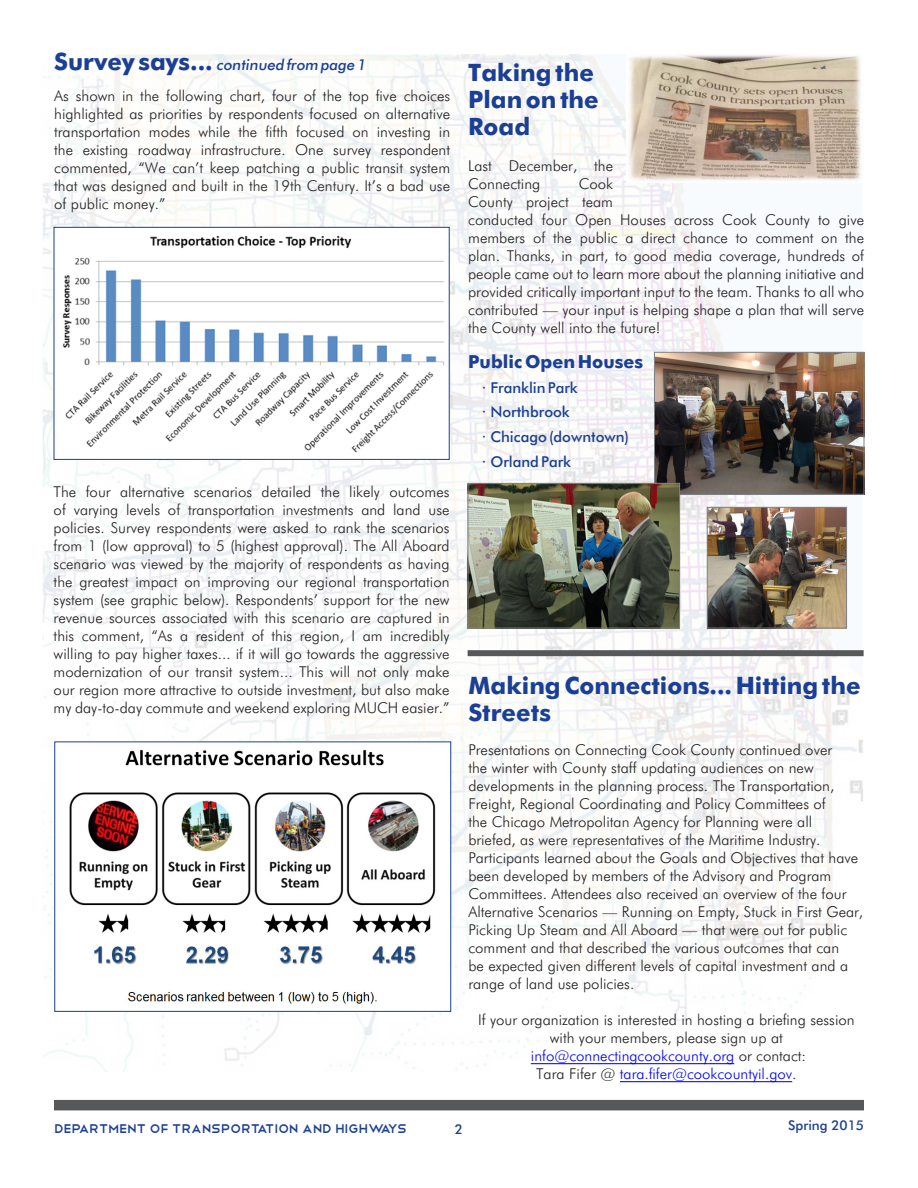
<style>
.page{position:relative;width:918px;height:1188px;background:#fff}
.page>*{position:absolute;margin:0;border:0;box-sizing:border-box;transform-origin:0 0}
.t1{font:700 24px/27px "Futuri SW";color:#1b3f94}
.t2{font:700 18px "Futuri SW";color:#1b3f94}
.t3{font:16.5px "Telegrafico";letter-spacing:-.025em;color:#1b3f94}
.t4{font:300 15px/18px "Futuri SW";color:#231f20}
.t5{font:300 15px "Futuri SW";color:#00f}
.t6{font:15px "Futuri SW";color:#1b3f94}
.t7{font:italic 15px "Futuri SW";color:#1b3f94}
.t8{font:13.5px "Futuri SW";color:#1b3f94}
.s1{font-weight:700;font-style:normal;font-size:24px}
.s2{color:#231f20}
</style>
<div class="page">
<img style="left:43px;top:54px;width:821px;height:1018px">
<div style="left:54px;top:1100px;width:810px;height:10px;background:#57585a"></div>
<img style="left:56px;top:229px;width:392px;height:229px">
<div style="left:54px;top:227px;width:396px;height:233px;border:1px solid #1b3f94"></div>
<hr style="left:531px;top:1063px;width:203px;height:1px;background:#00f">
<hr style="left:620px;top:1081px;width:172px;height:1px;background:#00f">
<img style="left:627px;top:54px;width:237px;height:128px">
<img style="left:709px;top:509px;width:136px;height:117px">
<div style="left:707px;top:507px;width:140px;height:121px;border:1px solid #808285"></div>
<img style="left:656px;top:354px;width:206px;height:139px">
<div style="left:654px;top:352px;width:210px;height:143px;border:1px solid #808285"></div>
<img style="left:470px;top:485px;width:208px;height:141px">
<div style="left:468px;top:483px;width:212px;height:145px;border:1px solid #808285"></div>
<div style="left:468px;top:650px;width:396px;height:6px;background:#57585a"></div>
<img style="left:56px;top:744px;width:393px;height:266px">
<div style="left:54px;top:742px;width:397px;height:270px;border:1px solid #1b3f94"></div>
<p class="t7" style="left:54px;top:56px;width:313px"><span class="s1">Survey says...</span> continued from page 1</p>
<p class="t1" style="left:468px;top:61px;width:132px">Taking the<br>Plan on the<br>Road</p>
<p class="t4" style="left:468px;top:156px;width:146px">Last December, the<br>Connecting</p>
<p class="t4" style="left:54px;top:87px;width:398px;text-align:justify">As shown in the following chart, four of the top five choices highlighted as priorities by respondents focused on alternative transportation modes while the fifth focused on investing in the existing roadway infrastructure. One survey respondent commented, “We can’t keep patching a public transit system that was designed and built in the 19th Century. It’s a bad use of public money.”</p>
<p class="t4" style="left:468px;top:174px;width:398px;text-indent:111px">Cook<br>County project team<br>conducted four Open Houses across Cook County to give members of the public a direct chance to comment on the plan. Thanks, in part, to good media coverage, hundreds of people came out to learn more about the planning initiative and provided critically important input to the team. Thanks to all who contributed –– your input is helping shape a plan that will serve the County well into the future!</p>
<p class="t2" style="left:468px;top:350px;width:176px">Public Open Houses</p>
<p class="t6" style="left:482px;top:378px;width:97px">• Franklin Park</p>
<p class="t6" style="left:482px;top:403px;width:90px">• Northbrook</p>
<p class="t6" style="left:482px;top:427px;width:149px">• Chicago (downtown)</p>
<p class="t6" style="left:482px;top:452px;width:91px">• Orland Park</p>
<p class="t4" style="left:54px;top:482px;width:398px;text-align:justify">The four alternative scenarios detailed the likely outcomes of varying levels of transportation investments and land use policies. Survey respondents were asked to rank the scenarios from 1 (low approval) to 5 (highest approval). The All Aboard scenario was viewed by the majority of respondents as having the greatest impact on improving our regional transportation system (see graphic below). Respondents’ support for the new revenue sources associated with this scenario are captured in this comment, “As a resident of this region, I am incredibly willing to pay higher taxes... if it will go towards the aggressive modernization of our transit system... This will not only make our region more attractive to outside investment, but also make my day-to-day commute and weekend exploring MUCH easier.”</p>
<p class="t1" style="left:468px;top:674px;width:394px">Making Connections... Hitting the<br>Streets</p>
<p class="t4" style="left:468px;top:741px;width:396px">Presentations on Connecting Cook County continued over<br>the winter with County staff updating audiences on new developments in the planning process. The Transportation, Freight, Regional Coordinating and Policy Committees of<br>the Chicago Metropolitan Agency for Planning were all briefed, as were representatives of the Maritime Industry.<br>Participants learned about the Goals and Objectives that have been developed by members of the Advisory and Program Committees. Attendees also received an overview of the four Alternative Scenarios –– Running on Empty, Stuck in First Gear, Picking Up Steam and All Aboard –– that were out for public comment and that described the various outcomes that can<br>be expected given different levels of capital investment and a range of land use policies.</p>
<p class="t4" style="left:478px;top:1011px;width:378px;text-align:center">If your organization is interested in hosting a briefing session with your members, please sign up at</p>
<p class="t5" style="left:531px;top:1047px;width:277px">info@connectingcookcounty.org <span class="s2">or contact:</span></p>
<p class="t5" style="left:536px;top:1065px;width:262px"><span class="s2">Tara Fifer @</span> tara.fifer@cookcountyil.gov<span class="s2">.</span></p>
<p class="t3" style="left:54px;top:1117px;width:354px">DEPARTMENT OF TRANSPORTATION AND HIGHWAYS</p>
<p class="t8" style="left:455px;top:1120px;width:10px">2</p>
<p class="t8" style="left:788px;top:1117px;width:77px">Spring 2015</p>
</div>
